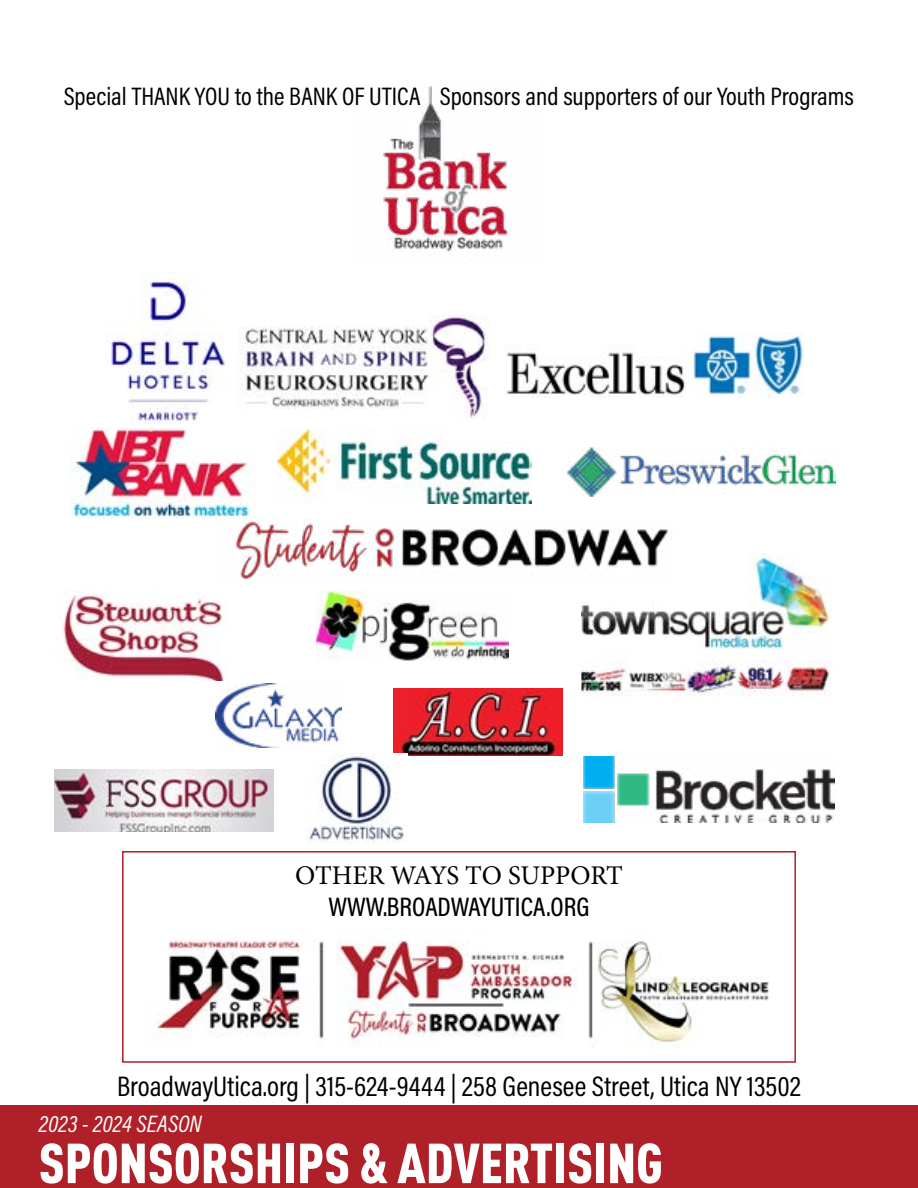
<style>
.page{position:relative;width:918px;height:1188px;background:#fff}
.page>*{position:absolute;margin:0;border:0;box-sizing:border-box;transform-origin:0 0}
.t1{font:900 condensed 55.5px "DIN Pro";color:#fff}
.t2{font:28.5px "Acumin Pro Cond";color:#000}
.t3{font:27px "Acumin Variable Concept";color:#000}
.t4{font:27px "Minion Pro";letter-spacing:-.005em;color:#000}
.t5{font:25.5px "Acumin Pro Cond";color:#000}
.t6{font:24px "Acumin Variable Concept";letter-spacing:.005em;color:#fff}
</style>
<div class="page">
<div style="left:0;top:1106px;width:918px;height:82px;background:#af2028"></div>
<img style="left:238px;top:315px;width:250px;height:104px">
<img style="left:106px;top:272px;width:119px;height:152px">
<img style="left:568px;top:448px;width:267px;height:49px">
<img style="left:156px;top:928px;width:614px;height:120px">
<div style="left:122px;top:851px;width:674px;height:212px;border:2px solid #af2028"></div>
<img style="left:393px;top:689px;width:169px;height:67px">
<img style="left:506px;top:332px;width:298px;height:65px">
<img style="left:583px;top:756px;width:252px;height:66px">
<img style="left:54px;top:770px;width:219px;height:62px">
<img style="left:215px;top:683px;width:127px;height:64px">
<img style="left:317px;top:591px;width:192px;height:70px">
<img style="left:63px;top:592px;width:161px;height:89px">
<img style="left:581px;top:555px;width:251px;height:141px">
<img style="left:307px;top:754px;width:101px;height:89px">
<img style="left:378px;top:81px;width:131px;height:176px">
<img style="left:277px;top:430px;width:255px;height:73px">
<img style="left:70px;top:428px;width:181px;height:90px">
<img style="left:221px;top:518px;width:452px;height:65px">
<p class="t5" style="left:64px;top:80px;width:792px">Special THANK YOU to the BANK OF UTICA Sponsors and supporters of our Youth Programs</p>
<p class="t4" style="left:295px;top:857px;width:329px">OTHER WAYS TO SUPPORT</p>
<p class="t3" style="left:329px;top:888px;width:262px">WWW.BROADWAYUTICA.ORG</p>
<p class="t2" style="left:117px;top:1067px;width:685px">BroadwayUtica.org | 315-624-9444 | 258 Genesee Street, Utica NY 13502</p>
<p class="t6" style="left:39px;top:1107px;width:165px">2023 - 2024 SEASON</p>
<h1 class="t1" style="left:39px;top:1120px;width:626px">SPONSORSHIPS &amp; ADVERTISING</h1>
</div>
